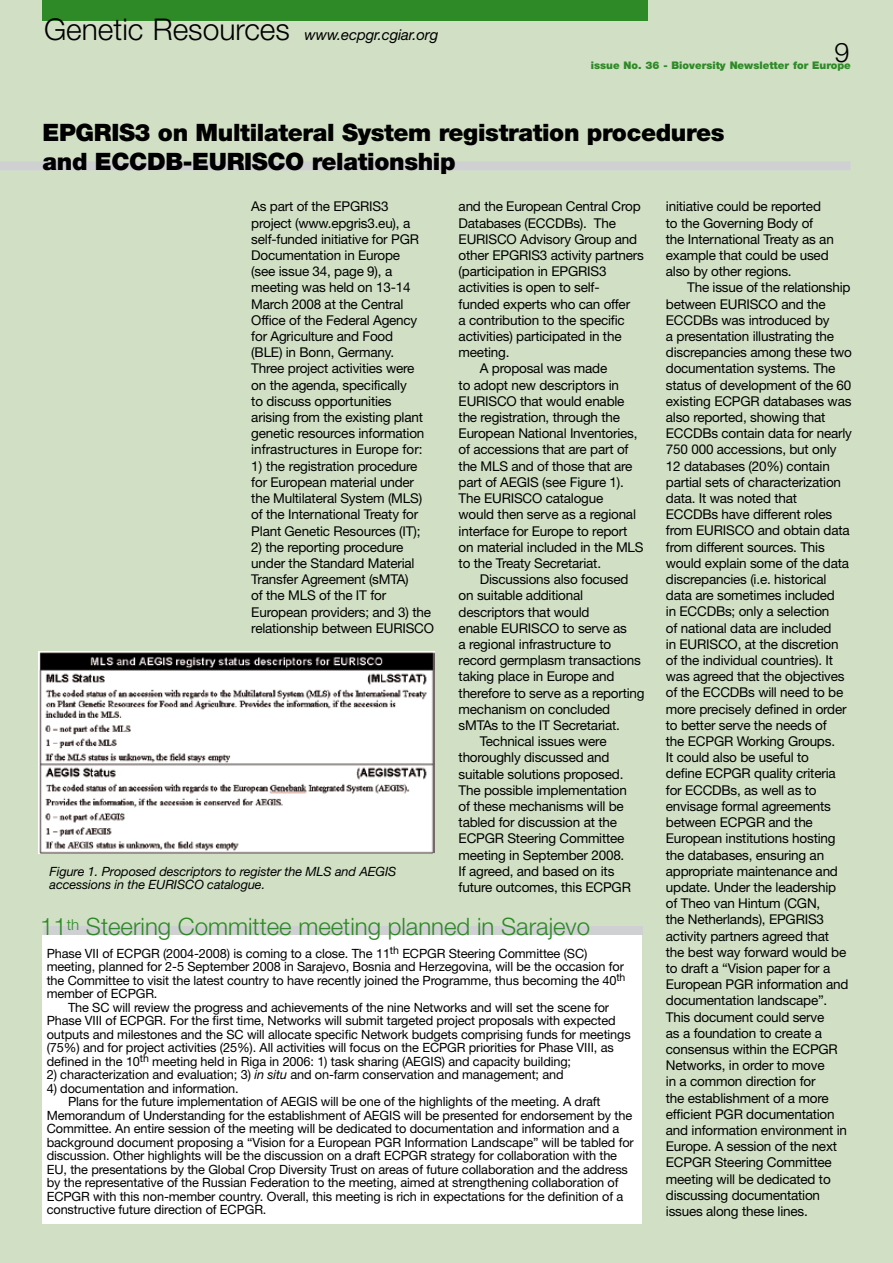
<style>
.page{position:relative;width:893px;height:1263px;background:#d1e0c5}
.page>*{position:absolute;margin:0;border:0;box-sizing:border-box;transform-origin:0 0}
.t1{font:900 24px/28.8px "Helvetica Neue LT Std";letter-spacing:-.015em;color:#000}
.t2{font:300 24px "Helvetica Neue LT Std";color:#2e8a26}
.t3{font:italic 15px "Helvetica Neue LT Std";letter-spacing:-.01em;color:#000}
.t4{font:13.5px/16.2px "Helvetica Neue LT Std";letter-spacing:-.015em;color:#000}
.t5{font:12.75px/13.5px "Helvetica Neue LT Std";letter-spacing:-.01em;color:#000}
.t6{font:italic 12.75px/13.5px "Helvetica Neue LT Std";letter-spacing:-.01em;color:#000}
.t7{font:900 10.5px "Helvetica Neue LT Std";color:#2e8a26}
.s1{font-weight:300;font-style:normal;font-size:30px}
.s2{font-style:italic}
</style>
<div class="page">
<div style="left:43px;top:0;width:605px;height:21px;background:#2e8a26"></div>
<div style="left:0;top:161px;width:850px;height:9px;background:#cfd0d1"></div>
<div style="left:43px;top:935px;width:599px;height:288px;background:#fff"></div>
<div style="left:44px;top:926px;width:599px;height:9px;background:#cfd0d1"></div>
<img style="left:38px;top:652px;width:397px;height:202px">
<p class="t3" style="left:44px;top:25px;width:396px"><span class="s1">Genetic Resources</span> www.ecpgr.cgiar.org</p>
<p class="t7" style="left:591px;top:59px;width:261px">issue No. 36 - Bioversity Newsletter for Europe</p>
<h1 class="t1" style="left:43px;top:118px;width:683px">EPGRIS3 on Multilateral System registration procedures and ECCDB-EURISCO relationship</h1>
<p class="t4" style="left:251px;top:198px;width:175px">As part of the EPGRIS3 project (www.epgris3.eu), a self-funded initiative for PGR<br>Documentation in Europe (see issue 34, page 9), a meeting was held on 13-14<br>March 2008 at the Central<br>Office of the Federal Agency for Agriculture and Food (BLE) in Bonn, Germany.<br>Three project activities were on the agenda, specifically<br>to discuss opportunities arising from the existing plant genetic resources information infrastructures in Europe for:</p>
<p class="t4" style="left:251px;top:458px;width:172px">1) the registration procedure for European material under the Multilateral System (MLS) of the International Treaty for<br>Plant Genetic Resources (IT);</p>
<p class="t4" style="left:251px;top:539px;width:184px">2) the reporting procedure under the Standard Material<br>Transfer Agreement (sMTA)<br>of the MLS of the IT for<br>European providers; and 3) the relationship between EURISCO</p>
<p class="t4" style="left:459px;top:198px;width:184px">and the European Central Crop</p>
<p class="t4" style="left:459px;top:215px;width:159px">Databases (ECCDBs). The</p>
<p class="t4" style="left:459px;top:231px;width:180px">EURISCO Advisory Group and</p>
<p class="t4" style="left:459px;top:247px;width:187px">other EPGRIS3 activity partners</p>
<p class="t4" style="left:459px;top:263px;width:149px">(participation in EPGRIS3</p>
<p class="t4" style="left:459px;top:279px;width:142px">activities is open to self-</p>
<p class="t4" style="left:459px;top:296px;width:173px">funded experts who can offer</p>
<p class="t4" style="left:459px;top:312px;width:168px">a contribution to the specific</p>
<p class="t4" style="left:459px;top:328px;width:164px">activities) participated in the</p>
<p class="t4" style="left:459px;top:344px;width:52px">meeting.</p>
<p class="t4" style="left:480px;top:360px;width:129px">A proposal was made</p>
<p class="t4" style="left:459px;top:377px;width:162px">to adopt new descriptors in</p>
<p class="t4" style="left:459px;top:393px;width:167px">EURISCO that would enable</p>
<p class="t4" style="left:459px;top:409px;width:163px">the registration, through the</p>
<p class="t4" style="left:459px;top:425px;width:180px">European National Inventories,</p>
<p class="t4" style="left:459px;top:441px;width:171px">of accessions that are part of</p>
<p class="t4" style="left:459px;top:458px;width:175px">the MLS and of those that are</p>
<p class="t4" style="left:459px;top:474px;width:167px">part of AEGIS (see Figure 1).</p>
<p class="t4" style="left:459px;top:490px;width:146px">The EURISCO catalogue</p>
<p class="t4" style="left:459px;top:506px;width:179px">would then serve as a regional</p>
<p class="t4" style="left:459px;top:522px;width:170px">interface for Europe to report</p>
<p class="t4" style="left:459px;top:539px;width:186px">on material included in the MLS</p>
<p class="t4" style="left:459px;top:555px;width:144px">to the Treaty Secretariat.</p>
<p class="t4" style="left:480px;top:571px;width:150px">Discussions also focused</p>
<p class="t4" style="left:459px;top:587px;width:126px">on suitable additional</p>
<p class="t4" style="left:459px;top:603px;width:133px">descriptors that would</p>
<p class="t4" style="left:459px;top:620px;width:170px">enable EURISCO to serve as</p>
<p class="t4" style="left:459px;top:636px;width:154px">a regional infrastructure to</p>
<p class="t4" style="left:459px;top:652px;width:184px">record germplasm transactions</p>
<p class="t4" style="left:459px;top:668px;width:157px">taking place in Europe and</p>
<p class="t4" style="left:459px;top:684px;width:188px">therefore to serve as a reporting</p>
<p class="t4" style="left:459px;top:701px;width:153px">mechanism on concluded</p>
<p class="t4" style="left:459px;top:717px;width:163px">sMTAs to the IT Secretariat.</p>
<p class="t4" style="left:480px;top:733px;width:128px">Technical issues were</p>
<p class="t4" style="left:459px;top:749px;width:152px">thoroughly discussed and</p>
<p class="t4" style="left:459px;top:765px;width:166px">suitable solutions proposed.</p>
<p class="t4" style="left:459px;top:782px;width:170px">The possible implementation</p>
<p class="t4" style="left:459px;top:798px;width:167px">of these mechanisms will be</p>
<p class="t4" style="left:459px;top:814px;width:160px">tabled for discussion at the</p>
<p class="t4" style="left:459px;top:830px;width:167px">ECPGR Steering Committee</p>
<p class="t4" style="left:459px;top:846px;width:167px">meeting in September 2008.</p>
<p class="t4" style="left:459px;top:863px;width:157px">If agreed, and based on its</p>
<p class="t4" style="left:459px;top:879px;width:174px">future outcomes, this ECPGR</p>
<p class="t4" style="left:666px;top:198px;width:169px">initiative could be reported to the Governing Body of the International Treaty as an example that could be used also by other regions.</p>
<p class="t4" style="left:666px;top:279px;width:188px;text-indent:21px">The issue of the relationship between EURISCO and the<br>ECCDBs was introduced by<br>a presentation illustrating the discrepancies among these two documentation systems. The status of development of the 60 existing ECPGR databases was also reported, showing that<br>ECCDBs contain data for nearly<br>750 000 accessions, but only<br>12 databases (20%) contain partial sets of characterization data. It was noted that<br>ECCDBs have different roles from EURISCO and obtain data from different sources. This would explain some of the data discrepancies (i.e. historical data are sometimes included<br>in ECCDBs; only a selection<br>of national data are included<br>in EURISCO, at the discretion of the individual countries). It was agreed that the objectives of the ECCDBs will need to be more precisely defined in order to better serve the needs of<br>the ECPGR Working Groups.<br>It could also be useful to<br>define ECPGR quality criteria for ECCDBs, as well as to envisage formal agreements between ECPGR and the<br>European institutions hosting the databases, ensuring an appropriate maintenance and update. Under the leadership<br>of Theo van Hintum (CGN,<br>the Netherlands), EPGRIS3 activity partners agreed that<br>the best way forward would be to draft a “Vision paper for a<br>European PGR information and documentation landscape”.<br>This document could serve<br>as a foundation to create a consensus within the ECPGR<br>Networks, in order to move<br>in a common direction for<br>the establishment of a more efficient PGR documentation and information environment in<br>Europe. A session of the next<br>ECPGR Steering Committee meeting will be dedicated to discussing documentation issues along these lines.</p>
<p class="t6" style="left:50px;top:864px;width:348px">Figure 1. Proposed descriptors to register the MLS and AEGIS accessions in the EURISCO catalogue.</p>
<h1 class="t2" style="left:40px;top:912px;width:551px">11<sup>th</sup> Steering Committee meeting planned in Sarajevo</h1>
<p class="t5" style="left:47px;top:946px;width:580px">Phase VII of ECPGR (2004-2008) is coming to a close. The 11<sup>th</sup> ECPGR Steering Committee (SC) meeting, planned for 2-5 September 2008 in Sarajevo, Bosnia and Herzegovina, will be the occasion for the Committee to visit the latest country to have recently joined the Programme, thus becoming the 40<sup>th </sup>member of ECPGR.</p>
<p class="t5" style="left:47px;top:1000px;width:586px;text-indent:21px">The SC will review the progress and achievements of the nine Networks and will set the scene for Phase VIII of ECPGR. For the first time, Networks will submit targeted project proposals with expected outputs and milestones and the SC will allocate specific Network budgets comprising funds for meetings (75%) and for project activities (25%). All activities will focus on the ECPGR priorities for Phase VIII, as defined in the 10<sup>th</sup> meeting held in Riga in 2006: 1) task sharing (AEGIS) and capacity building;</p>
<p class="t5" style="left:47px;top:1068px;width:518px">2) characterization and evaluation; 3) <span class="s2">in situ</span> and on-farm conservation and management; and</p>
<p class="t5" style="left:47px;top:1081px;width:193px">4) documentation and information.</p>
<p class="t5" style="left:68px;top:1095px;width:534px">Plans for the future implementation of AEGIS will be one of the highlights of the meeting. A draft</p>
<p class="t5" style="left:47px;top:1108px;width:587px">Memorandum of Understanding for the establishment of AEGIS will be presented for endorsement by the</p>
<p class="t5" style="left:47px;top:1122px;width:574px">Committee. An entire session of the meeting will be dedicated to documentation and information and a</p>
<p class="t5" style="left:47px;top:1135px;width:588px">background document proposing a “Vision for a European PGR Information Landscape” will be tabled for</p>
<p class="t5" style="left:47px;top:1149px;width:572px">discussion. Other highlights will be the discussion on a draft ECPGR strategy for collaboration with the</p>
<p class="t5" style="left:47px;top:1162px;width:583px">EU, the presentations by the Global Crop Diversity Trust on areas of future collaboration and the address</p>
<p class="t5" style="left:47px;top:1176px;width:573px">by the representative of the Russian Federation to the meeting, aimed at strengthening collaboration of</p>
<p class="t5" style="left:47px;top:1189px;width:578px">ECPGR with this non-member country. Overall, this meeting is rich in expectations for the definition of a</p>
<p class="t5" style="left:47px;top:1203px;width:221px">constructive future direction of ECPGR.</p>
</div>
